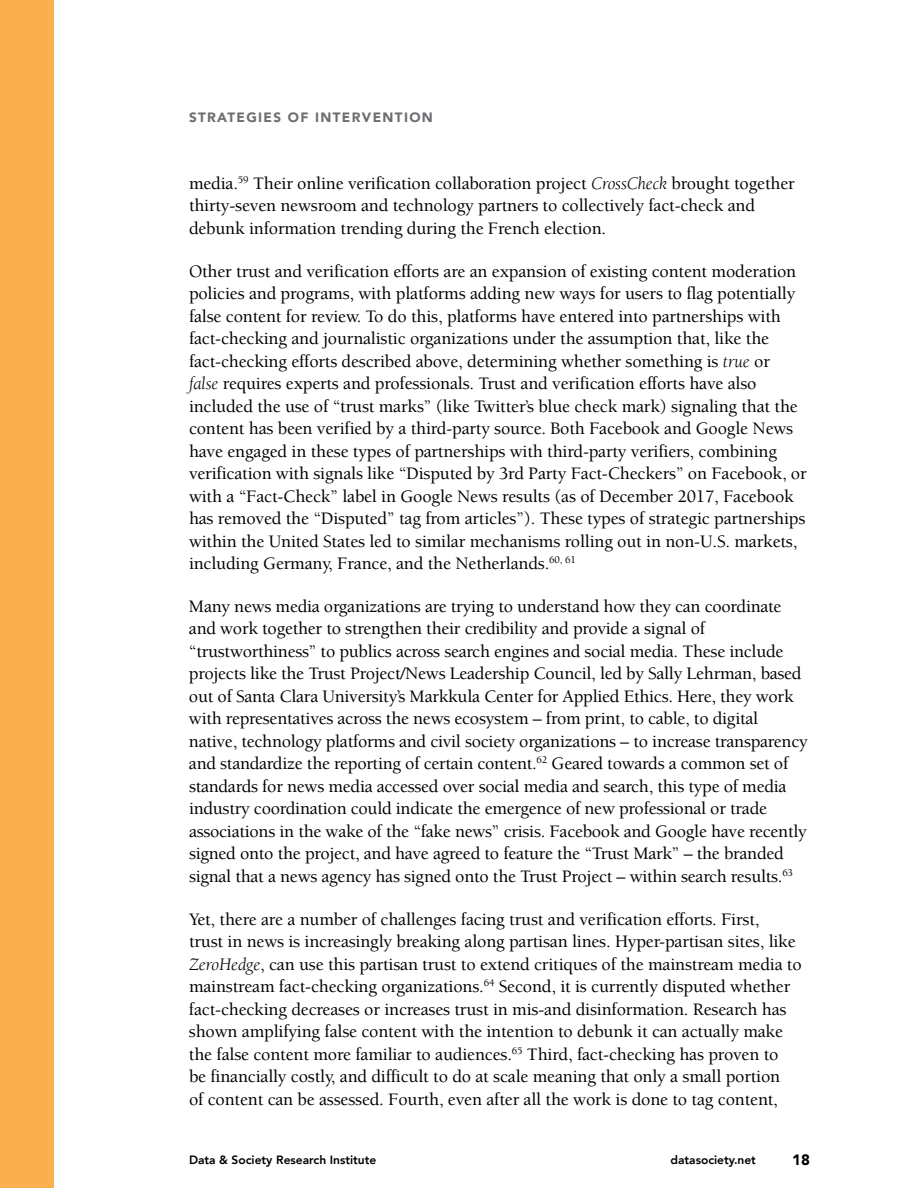
<style>
.page{position:relative;width:918px;height:1188px;background:#fff}
.page>*{position:absolute;margin:0;border:0;box-sizing:border-box;transform-origin:0 0}
.t1{font:500 18px/22.5px "Berkeley";letter-spacing:-.01em;color:#000}
.t2{font:900 15px "Avenir";color:#000}
.t3{font:900 13.5px "Avenir";letter-spacing:.1em;color:#6d6e71}
.t4{font:800 12px "Avenir";color:#000}
.s1{font-weight:400;font-style:italic}
</style>
<div class="page">
<div style="left:0;top:0;width:54px;height:1188px;background:#fab04f"></div>
<p class="t3" style="left:189px;top:105px;width:245px">STRATEGIES OF INTERVENTION</p>
<p class="t1" style="left:189px;top:172px;width:607px">media.<sup>59</sup> Their online verification collaboration project <span class="s1">CrossCheck</span> brought together thirty-seven newsroom and technology partners to collectively fact-check and debunk information trending during the French election.</p>
<p class="t1" style="left:189px;top:260px;width:619px">Other trust and verification efforts are an expansion of existing content moderation policies and programs, with platforms adding new ways for users to flag potentially false content for review. To do this, platforms have entered into partnerships with fact-checking and journalistic organizations under the assumption that, like the fact-checking efforts described above, determining whether something is <span class="s1">true</span> or<br><span class="s1">false</span> requires experts and professionals. Trust and verification efforts have also included the use of “trust marks” (like Twitter’s blue check mark) signaling that the content has been verified by a third-party source. Both Facebook and Google News have engaged in these types of partnerships with third-party verifiers, combining verification with signals like “Disputed by 3rd Party Fact-Checkers” on Facebook, or with a “Fact-Check” label in Google News results (as of December 2017, Facebook has removed the “Disputed” tag from articles”). These types of strategic partnerships within the United States led to similar mechanisms rolling out in non-U.S. markets, including Germany, France, and the Netherlands.<sup>60,</sup> <sup>61</sup></p>
<p class="t1" style="left:189px;top:595px;width:620px">Many news media organizations are trying to understand how they can coordinate and work together to strengthen their credibility and provide a signal of “trustworthiness” to publics across search engines and social media. These include projects like the Trust Project/News Leadership Council, led by Sally Lehrman, based out of Santa Clara University’s Markkula Center for Applied Ethics. Here, they work with representatives across the news ecosystem – from print, to cable, to digital native, technology platforms and civil society organizations – to increase transparency and standardize the reporting of certain content.<sup>62</sup> Geared towards a common set of standards for news media accessed over social media and search, this type of media industry coordination could indicate the emergence of new professional or trade associations in the wake of the “fake news” crisis. Facebook and Google have recently signed onto the project, and have agreed to feature the “Trust Mark” – the branded signal that a news agency has signed onto the Trust Project – within search results.<sup>63</sup></p>
<p class="t1" style="left:189px;top:908px;width:614px">Yet, there are a number of challenges facing trust and verification efforts. First,<br>trust in news is increasingly breaking along partisan lines. Hyper-partisan sites, like <span class="s1">ZeroHedge</span>, can use this partisan trust to extend critiques of the mainstream media to mainstream fact-checking organizations.<sup>64</sup> Second, it is currently disputed whether fact-checking decreases or increases trust in mis-and disinformation. Research has shown amplifying false content with the intention to debunk it can actually make the false content more familiar to audiences.<sup>65</sup> Third, fact-checking has proven to<br>be financially costly, and difficult to do at scale meaning that only a small portion<br>of content can be assessed. Fourth, even after all the work is done to tag content,</p>
<p class="t4" style="left:189px;top:1151px;width:189px">Data &amp; Society Research Institute</p>
<p class="t4" style="left:671px;top:1151px;width:87px">datasociety.net</p>
<p class="t2" style="left:792px;top:1147px;width:19px">18</p>
</div>
